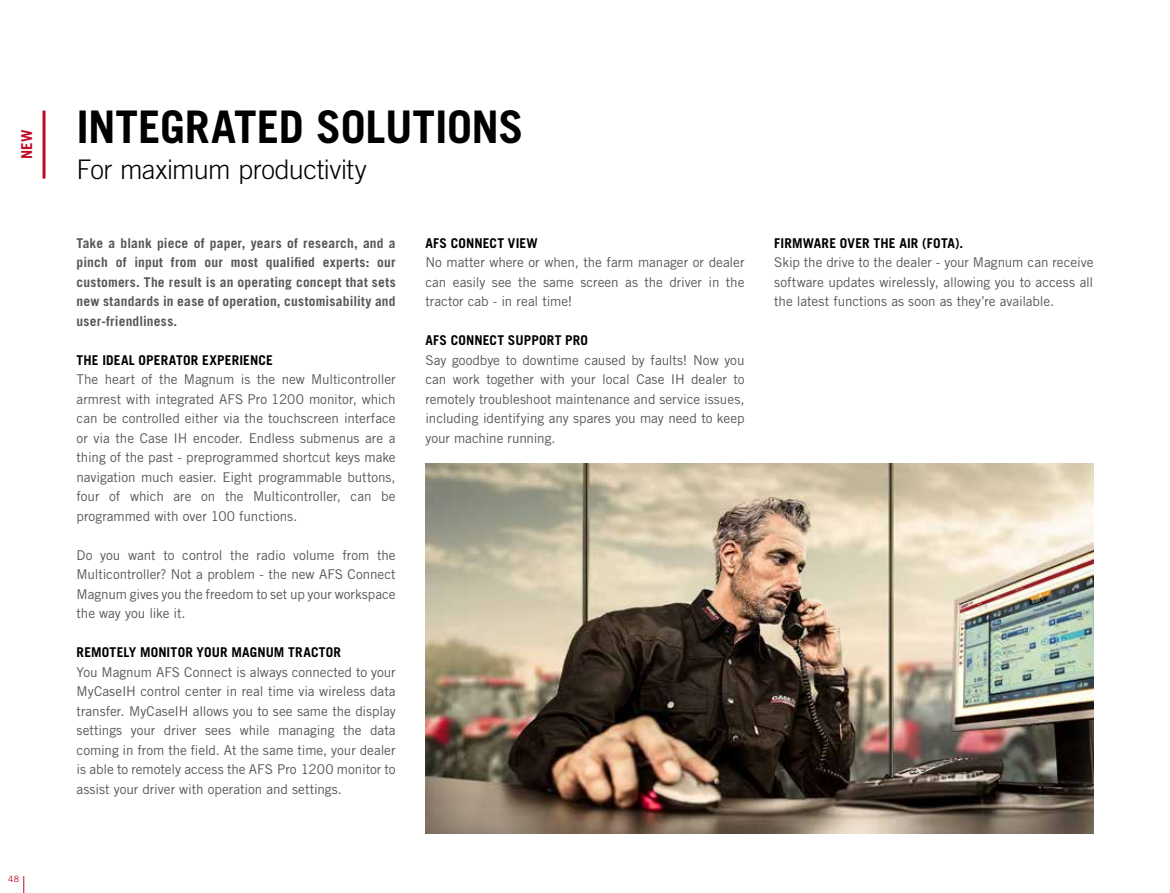
<style>
.page{position:relative;width:1170px;height:893px;background:#fff}
.page>*{position:absolute;margin:0;border:0;box-sizing:border-box;transform-origin:0 0}
.t1{font:700 45px "Trade Gothic LT Pro";letter-spacing:-.01em;color:#000}
.t2{font:300 27px "Trade Gothic LT Pro";letter-spacing:-.015em;color:#000}
.t3{font:700 15px "Trade Gothic LT Pro";color:#c10b25}
.t4{font:13.5px/19.5px "Trade Gothic LT Pro";letter-spacing:-.005em;color:#575756;text-align:justify}
.t5{font:700 13.5px/19.5px "Trade Gothic LT Pro";letter-spacing:.015em;color:#575756;text-align:justify}
.t6{font:700 13.5px "Trade Gothic LT Pro";letter-spacing:.01em;color:#000}
.t7{font:8.7px "Trade Gothic LT Pro";color:#c10b25}
</style>
<div class="page">
<img style="left:425px;top:463px;width:668px;height:370px">
<svg style="left:23px;top:876px;width:1px;height:17px"></svg>
<p class="t3" style="left:17px;top:159px;width:31px;rotate:-90deg">NEW</p>
<p class="t7" style="left:8px;top:874px;width:12px">48</p>
<h1 class="t1" style="left:77px;top:99px;width:448px">INTEGRATED SOLUTIONS</h1>
<h2 class="t2" style="left:77px;top:153px;width:291px">For maximum productivity</h2>
<p class="t5" style="left:77px;top:233px;width:320px">Take a blank piece of paper, years of research, and a pinch of input from our most qualified experts: our customers. The result is an operating concept that sets new standards in ease of operation, customisability and user-friendliness.</p>
<p class="t6" style="left:77px;top:352px;width:198px">THE IDEAL OPERATOR EXPERIENCE</p>
<p class="t4" style="left:77px;top:370px;width:320px">The heart of the Magnum is the new Multicontroller armrest with integrated AFS Pro 1200 monitor, which can be controlled either via the touchscreen interface or via the Case IH encoder. Endless submenus are a thing of the past - preprogrammed shortcut keys make navigation much easier. Eight programmable buttons, four of which are on the Multicontroller, can be programmed with over 100 functions.</p>
<p class="t4" style="left:77px;top:545px;width:320px">Do you want to control the radio volume from the Multicontroller? Not a problem - the new AFS Connect Magnum gives you the freedom to set up your workspace the way you like it.</p>
<p class="t6" style="left:77px;top:644px;width:266px">REMOTELY MONITOR YOUR MAGNUM TRACTOR</p>
<p class="t4" style="left:77px;top:662px;width:320px">You Magnum AFS Connect is always connected to your MyCaseIH control center in real time via wireless data transfer. MyCaseIH allows you to see same the display settings your driver sees while managing the data coming in from the field. At the same time, your dealer is able to remotely access the AFS Pro 1200 monitor to assist your driver with operation and settings.</p>
<p class="t6" style="left:425px;top:235px;width:114px">AFS CONNECT VIEW</p>
<p class="t4" style="left:425px;top:253px;width:320px">No matter where or when, the farm manager or dealer can easily see the same screen as the driver in the tractor cab - in real time!</p>
<p class="t6" style="left:425px;top:332px;width:164px">AFS CONNECT SUPPORT PRO</p>
<p class="t4" style="left:425px;top:350px;width:320px">Say goodbye to downtime caused by faults! Now you can work together with your local Case IH dealer to remotely troubleshoot maintenance and service issues, including identifying any spares you may need to keep your machine running.</p>
<p class="t6" style="left:774px;top:235px;width:190px">FIRMWARE OVER THE AIR (FOTA).</p>
<p class="t4" style="left:774px;top:252px;width:320px">Skip the drive to the dealer - your Magnum can receive software updates wirelessly, allowing you to access all the latest functions as soon as they’re available.</p>
</div>
